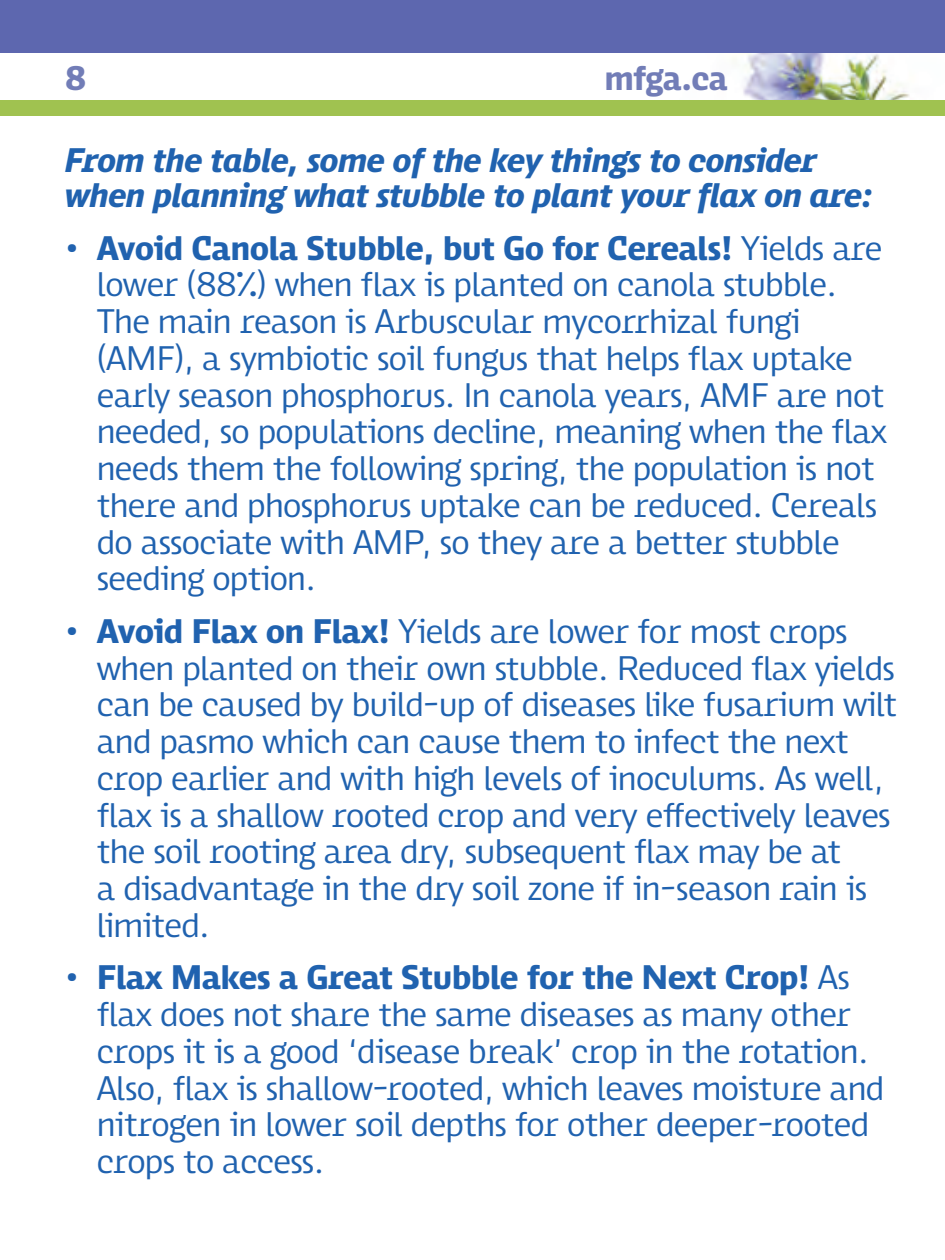
<style>
.page{position:relative;width:945px;height:1260px;background:#fff}
.page>*{position:absolute;margin:0;border:0;box-sizing:border-box;transform-origin:0 0}
.list_1{font:35px/36.8px "Swagg";letter-spacing:-.02em;color:#2062af}
.highlighted_pre-char{font:italic 700 35px/35px "Swagg";letter-spacing:-.025em;color:#2062af}
.t1{font:700 35px "Swagg";letter-spacing:-.025em;color:#727db7}
.s1{font-weight:700}
</style>
<div class="page">
<img style="left:0;top:52px;width:945px;height:48px">
<div style="left:0;top:0;width:945px;height:52px;background:#5d67af"></div>
<div style="left:0;top:100px;width:945px;height:16px;background:#a0c250"></div>
<p class="t1" style="left:65px;top:58px;width:23px">8</p>
<p class="t1" style="left:605px;top:58px;width:125px">mfga.ca</p>
<p class="highlighted_pre-char" style="left:65px;top:142px;width:810px">From the table, some of the key things to consider when planning what stubble to plant your flax on are:</p>
<p class="list_1" style="left:97px;top:229px;width:792px;text-indent:-32px">• <span class="s1">Avoid Canola Stubble, but Go for Cereals!</span> Yields are lower (88%) when flax is planted on canola stubble.<br>The main reason is Arbuscular mycorrhizal fungi (AMF), a symbiotic soil fungus that helps flax uptake early season phosphorus. In canola years, AMF are not needed, so populations decline, meaning when the flax needs them the following spring, the population is not there and phosphorus uptake can be reduced. Cereals do associate with AMP, so they are a better stubble seeding option.</p>
<p class="list_1" style="left:97px;top:612px;width:802px;text-indent:-31px">• <span class="s1">Avoid Flax on Flax!</span> Yields are lower for most crops when planted on their own stubble. Reduced flax yields can be caused by build-up of diseases like fusarium wilt and pasmo which can cause them to infect the next crop earlier and with high levels of inoculums. As well, flax is a shallow rooted crop and very effectively leaves the soil rooting area dry, subsequent flax may be at<br>a disadvantage in the dry soil zone if in-season rain is limited.</p>
<p class="list_1" style="left:97px;top:959px;width:789px;text-indent:-32px">• <span class="s1">Flax Makes a Great Stubble for the Next Crop!</span> As flax does not share the same diseases as many other crops it is a good ‘disease break’ crop in the rotation.<br>Also, flax is shallow-rooted, which leaves moisture and nitrogen in lower soil depths for other deeper-rooted crops to access.</p>
</div>
